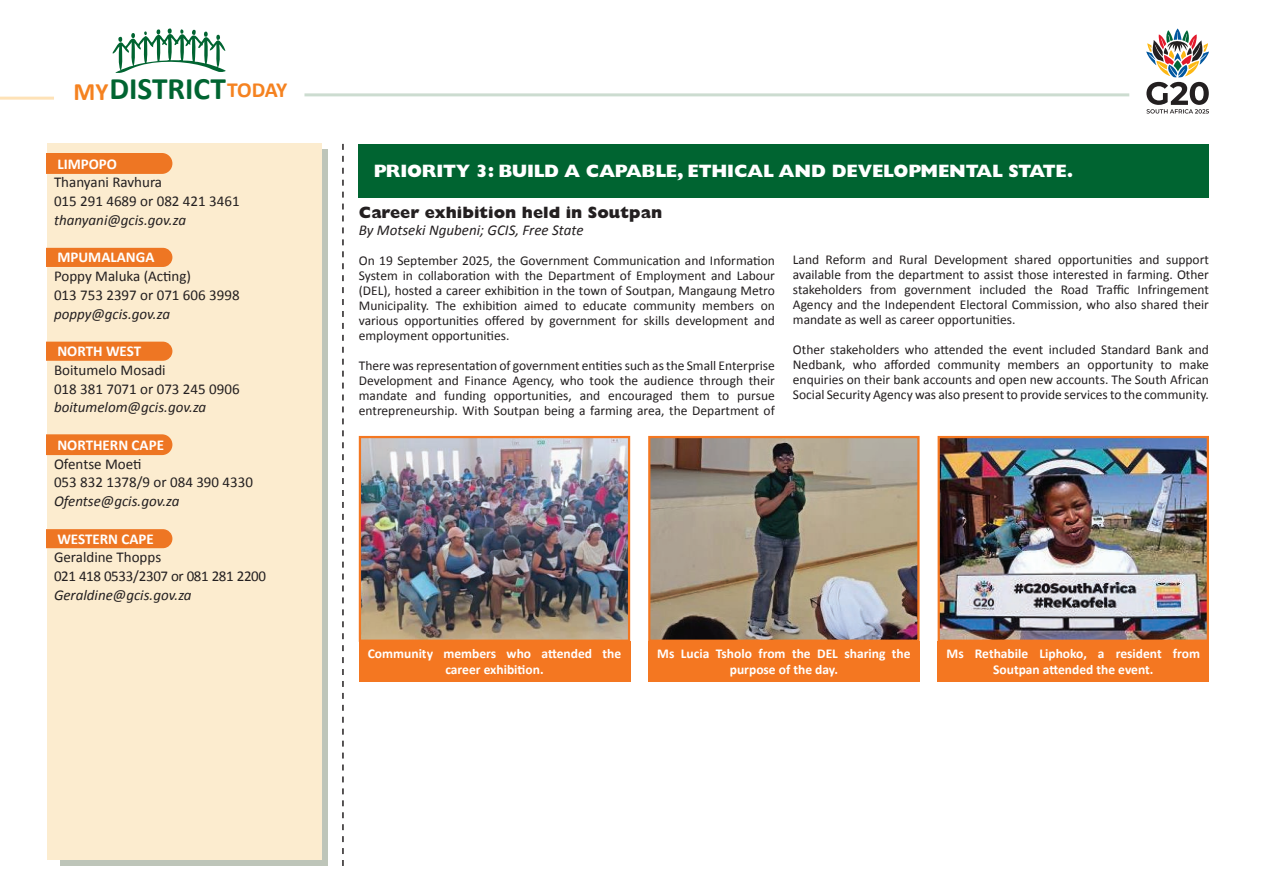
<style>
.page{position:relative;width:1263px;height:893px;background:#fff}
.page>*{position:absolute;margin:0;border:0;box-sizing:border-box;transform-origin:0 0}
.t1{font:700 31.35px "Calibri";color:#006431}
.t2{font:800 18px "Gill Sans MT Pro";letter-spacing:-.01em;color:#fff}
.t3{font:800 16.5px "Gill Sans MT Pro";color:#231f20}
.t4{font:15px/18.8px "Calibri";color:#231f20}
.t5{font:italic 15px "Calibri";color:#231f20}
.t6{font:700 15px "Calibri";color:#fff}
.t7{font:15px/18.8px "Calibri";letter-spacing:-.02em;color:#231f20}
.t8{font:13.5px/15px "Calibri";color:#231f20;text-align:justify}
.t9{font:700 13.5px/16.2px "Calibri";color:#fff;text-align:center}
.s1{font-size:25.05px;color:#f58220}
.s2{font-size:21.6px;color:#f58220}
</style>
<div class="page">
<div style="left:60px;top:150px;width:267px;height:716px;background:#bec5b9"></div>
<div style="left:47px;top:144px;width:274px;height:716px;background:#fceccf"></div>
<div style="left:47px;top:153px;width:125px;height:21px;background:#ee7623"></div>
<div style="left:47px;top:248px;width:125px;height:19px;background:#ee7623"></div>
<div style="left:47px;top:342px;width:125px;height:19px;background:#ee7623"></div>
<div style="left:47px;top:434px;width:125px;height:21px;background:#ee7623"></div>
<div style="left:47px;top:529px;width:125px;height:19px;background:#ee7623"></div>
<svg style="left:342px;top:144px;width:2px;height:722px"></svg>
<hr style="left:0;top:97px;width:54px;height:3px;background:#fee2b7">
<hr style="left:304px;top:93px;width:825px;height:3px;background:#ccdcd0">
<svg style="left:113px;top:28px;width:113px;height:45px"></svg>
<svg style="left:1146px;top:29px;width:63px;height:85px"></svg>
<div style="left:359px;top:144px;width:850px;height:54px;background:#006431"></div>
<div style="left:359px;top:641px;width:271px;height:40px;background:#f47721"></div>
<img style="left:362px;top:439px;width:265px;height:200px">
<div style="left:359px;top:436px;width:271px;height:206px;border:2px solid #f47721"></div>
<div style="left:648px;top:641px;width:271px;height:40px;background:#f47721"></div>
<img style="left:651px;top:439px;width:265px;height:200px">
<div style="left:648px;top:436px;width:271px;height:206px;border:2px solid #f47721"></div>
<div style="left:937px;top:641px;width:272px;height:40px;background:#f47721"></div>
<img style="left:940px;top:439px;width:266px;height:200px">
<div style="left:937px;top:436px;width:272px;height:206px;border:2px solid #f47721"></div>
<h1 class="t1" style="left:73px;top:69px;width:215px"><span class="s1">MY</span>DISTRICT<span class="s2">TODAY</span></h1>
<p class="t6" style="left:57px;top:154px;width:61px">LIMPOPO</p>
<p class="t4" style="left:54px;top:173px;width:187px">Thanyani Ravhura<br>015 291 4689 or 082 421 3461</p>
<p class="t5" style="left:54px;top:210px;width:134px">thanyani@gcis.gov.za</p>
<p class="t6" style="left:57px;top:248px;width:99px">MPUMALANGA</p>
<p class="t4" style="left:54px;top:267px;width:187px">Poppy Maluka (Acting)<br>013 753 2397 or 071 606 3998</p>
<p class="t5" style="left:54px;top:303px;width:118px">poppy@gcis.gov.za</p>
<p class="t6" style="left:57px;top:342px;width:85px">NORTH WEST</p>
<p class="t4" style="left:54px;top:361px;width:187px">Boitumelo Mosadi<br>018 381 7071 or 073 245 0906</p>
<p class="t5" style="left:54px;top:397px;width:154px">boitumelom@gcis.gov.za</p>
<p class="t6" style="left:57px;top:435px;width:108px">NORTHERN CAPE</p>
<p class="t4" style="left:54px;top:454px;width:200px">Ofentse Moeti<br>053 832 1378/9 or 084 390 4330</p>
<p class="t5" style="left:54px;top:491px;width:127px">Ofentse@gcis.gov.za</p>
<p class="t6" style="left:57px;top:529px;width:98px">WESTERN CAPE</p>
<p class="t7" style="left:54px;top:548px;width:214px">Geraldine Thopps<br>021 418 0533/2307 or 081 281 2200</p>
<p class="t5" style="left:54px;top:585px;width:139px">Geraldine@gcis.gov.za</p>
<h2 class="t2" style="left:374px;top:160px;width:701px">PRIORITY 3: BUILD A CAPABLE, ETHICAL AND DEVELOPMENTAL STATE.</h2>
<p class="t3" style="left:359px;top:203px;width:305px">Career exhibition held in Soutpan</p>
<p class="t5" style="left:359px;top:219px;width:226px">By Motseki Ngubeni; GCIS, Free State</p>
<p class="t8" style="left:359px;top:253px;width:418px">On 19 September 2025, the Government Communication and Information System in collaboration with the Department of Employment and Labour (DEL), hosted a career exhibition in the town of Soutpan, Mangaung Metro Municipality. The exhibition aimed to educate community members on various opportunities offered by government for skills development and employment opportunities.</p>
<p class="t8" style="left:359px;top:358px;width:418px">There was representation of government entities such as the Small Enterprise Development and Finance Agency, who took the audience through their mandate and funding opportunities, and encouraged them to pursue entrepreneurship. With Soutpan being a farming area, the Department of</p>
<p class="t8" style="left:793px;top:253px;width:418px">Land Reform and Rural Development shared opportunities and support available from the department to assist those interested in farming. Other stakeholders from government included the Road Traffic Infringement Agency and the Independent Electoral Commission, who also shared their mandate as well as career opportunities.</p>
<p class="t8" style="left:793px;top:343px;width:418px">Other stakeholders who attended the event included Standard Bank and Nedbank, who afforded community members an opportunity to make enquiries on their bank accounts and open new accounts. The South African Social Security Agency was also present to provide services to the community.</p>
<p class="t9" style="left:368px;top:645px;width:255px">Community members who attended the career exhibition.</p>
<p class="t9" style="left:657px;top:645px;width:255px">Ms Lucia Tsholo from the DEL sharing the purpose of the day.</p>
<p class="t9" style="left:946px;top:645px;width:255px">Ms Rethabile Liphoko, a resident from<br>Soutpan attended the event.</p>
</div>
